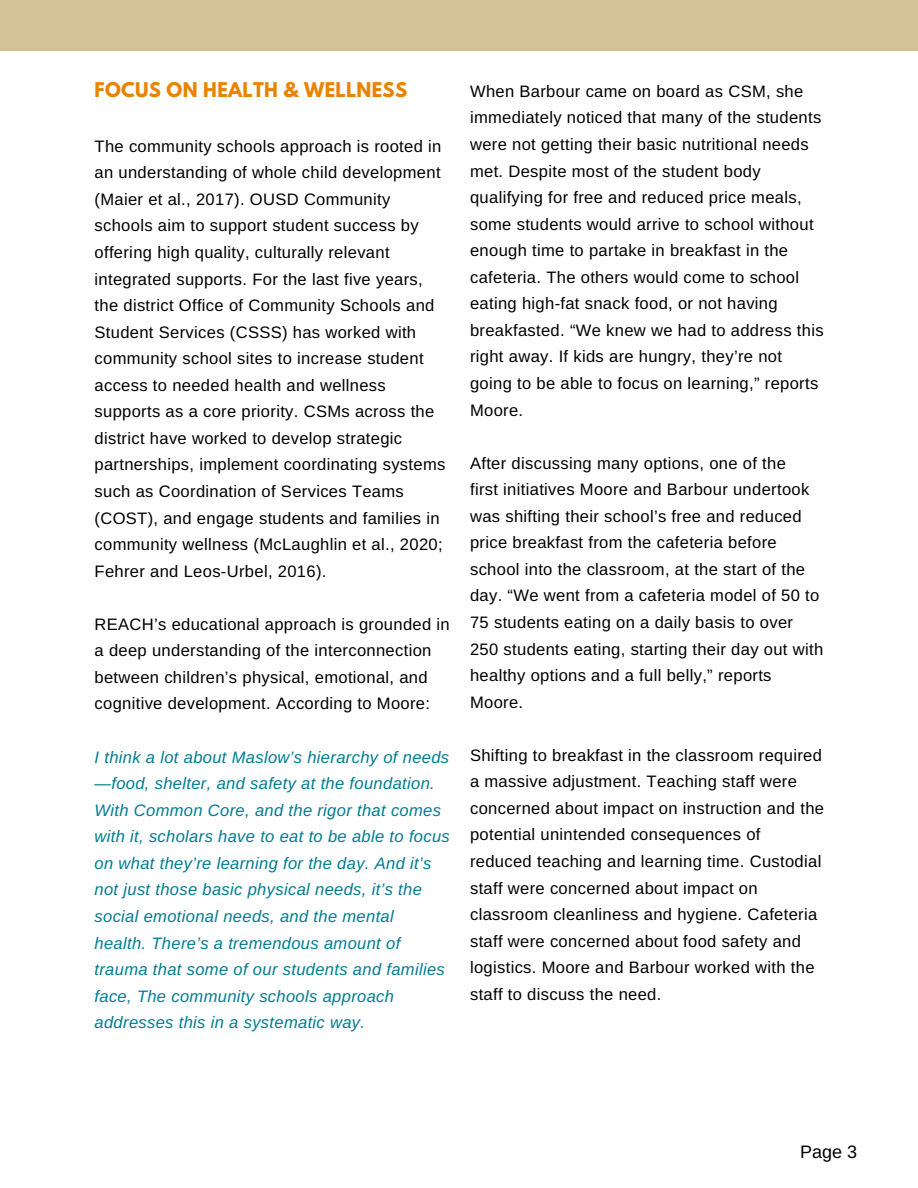
<style>
.page{position:relative;width:918px;height:1188px;background:#fff}
.page>*{position:absolute;margin:0;border:0;box-sizing:border-box;transform-origin:0 0}
.t1{font:700 18px "League Spartan";letter-spacing:.02em;color:#e98300}
.t2{font:18px "Arimo";color:#000}
.t3{font:16.5px/26.5px "Arimo";letter-spacing:.02em;color:#000}
.t4{font:italic 16.5px/26.5px "Arimo";letter-spacing:.02em;color:#007c92}
</style>
<div class="page">
<div style="left:0;top:0;width:918px;height:51px;background:#d2c295"></div>
<p class="t1" style="left:95px;top:80px;width:314px">FOCUS ON HEALTH &amp; WELLNESS</p>
<p class="t3" style="left:95px;top:133px;width:352px">The community schools approach is rooted in an understanding of whole child development (Maier et al., 2017). OUSD Community schools aim to support student success by offering high quality, culturally relevant integrated supports. For the last five years, the district Office of Community Schools and Student Services (CSSS) has worked with community school sites to increase student access to needed health and wellness supports as a core priority. CSMs across the district have worked to develop strategic partnerships, implement coordinating systems such as Coordination of Services Teams (COST), and engage students and families in community wellness (McLaughlin et al., 2020; Fehrer and Leos-Urbel, 2016).</p>
<p class="t3" style="left:95px;top:611px;width:357px">REACH’s educational approach is grounded in a deep understanding of the interconnection between children’s physical, emotional, and cognitive development. According to Moore:</p>
<p class="t4" style="left:95px;top:744px;width:357px">I think a lot about Maslow’s hierarchy of needs —food, shelter, and safety at the foundation.<br>With Common Core, and the rigor that comes with it, scholars have to eat to be able to focus on what they’re learning for the day. And it’s not just those basic physical needs, it’s the social emotional needs, and the mental<br>health. There’s a tremendous amount of trauma that some of our students and families face, The community schools approach addresses this in a systematic way.</p>
<p class="t3" style="left:470px;top:78px;width:355px">When Barbour came on board as CSM, she immediately noticed that many of the students were not getting their basic nutritional needs met. Despite most of the student body qualifying for free and reduced price meals, some students would arrive to school without enough time to partake in breakfast in the cafeteria. The others would come to school eating high-fat snack food, or not having breakfasted. “We knew we had to address this right away. If kids are hungry, they’re not going to be able to focus on learning,” reports Moore.</p>
<p class="t3" style="left:470px;top:450px;width:355px">After discussing many options, one of the<br>first initiatives Moore and Barbour undertook was shifting their school’s free and reduced price breakfast from the cafeteria before school into the classroom, at the start of the day. “We went from a cafeteria model of 50 to 75 students eating on a daily basis to over 250 students eating, starting their day out with healthy options and a full belly,” reports Moore.</p>
<p class="t3" style="left:470px;top:742px;width:356px">Shifting to breakfast in the classroom required a massive adjustment. Teaching staff were concerned about impact on instruction and the potential unintended consequences of reduced teaching and learning time. Custodial staff were concerned about impact on classroom cleanliness and hygiene. Cafeteria staff were concerned about food safety and logistics. Moore and Barbour worked with the staff to discuss the need.</p>
<p class="t2" style="left:800px;top:1142px;width:59px">Page 3</p>
</div>
